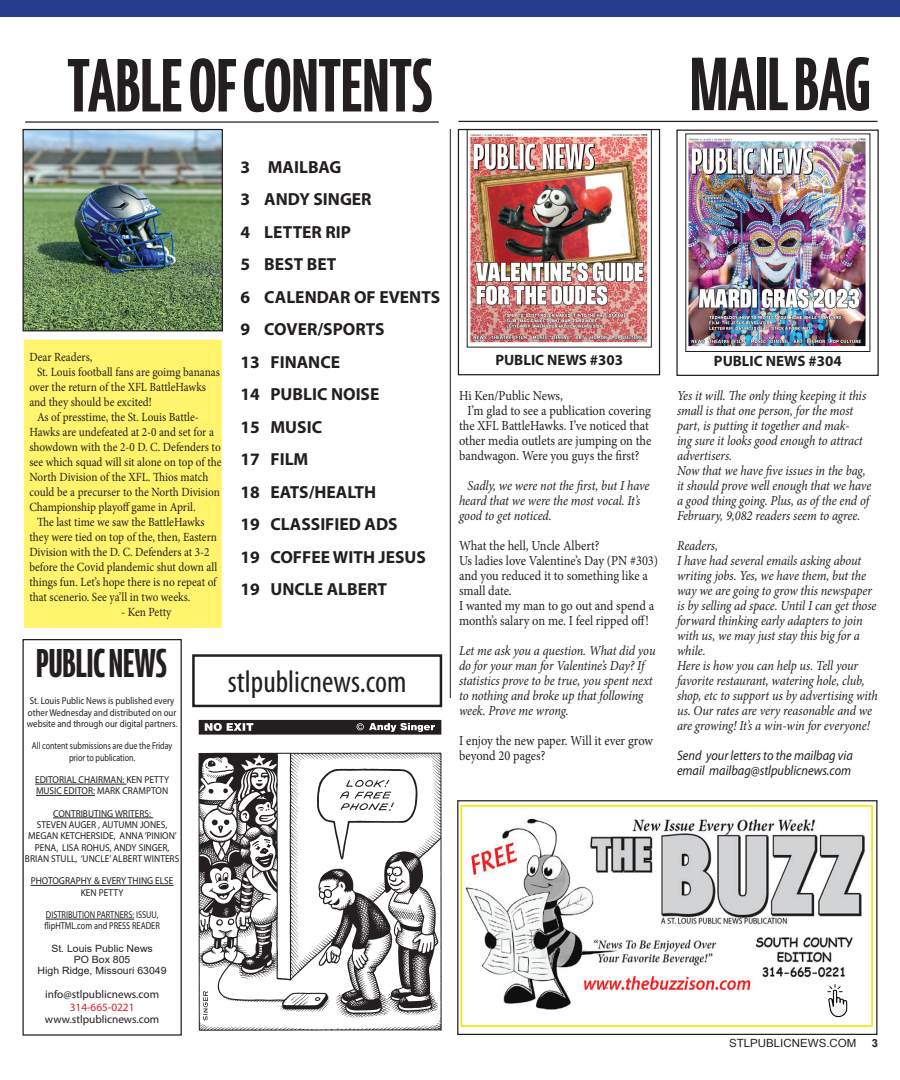
<style>
.page{position:relative;width:900px;height:1080px;background:#fff}
.page>*{position:absolute;margin:0;border:0;box-sizing:border-box;transform-origin:0 0}
.t1{font:500 extra-condensed 75px "Coegit W01";color:#231f20}
.t2{font:500 extra-condensed 40px "Coegit W01";color:#231f20}
.t3{font:condensed 31.25px "Myriad Pro";color:#231f20}
.t4{font:700 17.5px/32.5px "Myriad Pro";color:#231f20}
.t5{font:700 15px "Myriad Pro";color:#231f20}
.t6{font:italic 13.75px/15px "Minion Pro";letter-spacing:-.01em;color:#231f20;scale:.9 1}
.t7{font:13.75px/15px "Minion Pro";letter-spacing:-.005em;color:#231f20;scale:.9 1}
.t8{font:italic 13.75px/15px "Myriad Pro";color:#231f20;scale:.9 1}
.t9{font:12.5px "Minion Pro";color:#231f20;scale:.9 1}
.t10{font:11.25px "Myriad Pro";color:#231f20}
.t11{font:11.25px "Arial Narrow";color:#231f20;scale:1.25 1}
.t12{font:11.25px "Myriad Pro";color:#d1232a}
.t13{font:700 11.25px "Arial";color:#231f20}
.t14{font:10px/11.2px "Myriad Pro";color:#231f20;text-align:center;scale:.94 1}
.t15{font:10px/11.2px "Myriad Pro";color:#231f20;scale:.88 1}
.t16{font:10px/11.2px "Myriad Pro";color:#231f20;text-align:center;scale:.8 1}
.t17{font:10px/11.2px "Myriad Pro";color:#231f20;scale:.83 1}
.t18{font:10px/11.2px "Arial";color:#231f20;text-align:center;scale:1.05 1}
</style>
<div class="page">
<hr style="left:458px;top:121px;width:420px;height:1px;background:#231f20">
<hr style="left:450px;top:129px;width:1px;height:569px;background:#231f20">
<img style="left:24px;top:131px;width:197px;height:198px">
<div style="left:22px;top:129px;width:201px;height:202px;border:1px solid #231f20"></div>
<div style="left:23px;top:339px;width:199px;height:289px;background:#fff46b"></div>
<div style="left:22px;top:338px;width:201px;height:291px;border:1px solid #fff"></div>
<hr style="left:25px;top:121px;width:414px;height:2px;background:#231f20">
<hr style="left:35px;top:784px;width:92px;height:1px;background:#231f20">
<hr style="left:36px;top:795px;width:59px;height:1px;background:#231f20">
<hr style="left:53px;top:818px;width:100px;height:1px;background:#231f20">
<hr style="left:31px;top:885px;width:143px;height:1px;background:#231f20">
<hr style="left:46px;top:919px;width:88px;height:1px;background:#231f20">
<div style="left:22px;top:639px;width:160px;height:397px;border:1px solid #231f20"></div>
<div style="left:192px;top:654px;width:250px;height:53px;border:2px solid #231f20"></div>
<img style="left:198px;top:719px;width:244px;height:312px">
<div style="left:0;top:0;width:900px;height:17px;background:#253f8e"></div>
<img style="left:470px;top:134px;width:178px;height:209px">
<div style="left:467px;top:129px;width:185px;height:218px;border:1px solid #231f20"></div>
<div style="left:458px;top:129px;width:202px;height:246px;border:1px solid #231f20"></div>
<img style="left:459px;top:804px;width:417px;height:226px">
<div style="left:457px;top:800px;width:421px;height:235px;border:1px solid #231f20"></div>
<img style="left:688px;top:138px;width:178px;height:209px">
<div style="left:676px;top:130px;width:203px;height:246px;border:1px solid #231f20"></div>
<img style="left:819px;top:981px;width:37px;height:41px">
<h1 class="t1" style="left:67px;top:45px;width:367px">TABLE OF CONTENTS</h1>
<h1 class="t1" style="left:690px;top:44px;width:182px">MAIL BAG</h1>
<p class="t9" style="left:29px;top:348px;width:72px">Dear Readers,</p>
<p class="t9" style="left:37px;top:363px;width:205px">St. Louis football fans are goimg bananas</p>
<p class="t9" style="left:29px;top:378px;width:198px">over the return of the XFL BattleHawks</p>
<p class="t9" style="left:29px;top:393px;width:138px">and they should be excited!</p>
<p class="t9" style="left:37px;top:408px;width:181px">As of presstime, the St. Louis Battle-</p>
<p class="t9" style="left:29px;top:423px;width:207px">Hawks are undefeated at 2-0 and set for a</p>
<p class="t9" style="left:29px;top:438px;width:214px">showdown with the 2-0 D. C. Defenders to</p>
<p class="t9" style="left:29px;top:453px;width:215px">see which squad will sit alone on top of the</p>
<p class="t9" style="left:29px;top:468px;width:201px">North Division of the XFL. Thios match</p>
<p class="t9" style="left:29px;top:483px;width:213px">could be a precurser to the North Division</p>
<p class="t9" style="left:29px;top:498px;width:186px">Championship playoff game in April.</p>
<p class="t9" style="left:37px;top:513px;width:188px">The last time we saw the BattleHawks</p>
<p class="t9" style="left:29px;top:528px;width:210px">they were tied on top of the, then, Eastern</p>
<p class="t9" style="left:29px;top:543px;width:202px">Division with the D. C. Defenders at 3-2</p>
<p class="t9" style="left:29px;top:558px;width:210px">before the Covid plandemic shut down all</p>
<p class="t9" style="left:29px;top:573px;width:210px">things fun. Let’s hope there is no repeat of</p>
<p class="t9" style="left:29px;top:588px;width:180px">that scenerio. See ya’ll in two weeks.</p>
<p class="t9" style="left:121px;top:603px;width:57px">- Ken Petty</p>
<p class="t4" style="left:240px;top:150px;width:201px">3 MAILBAG<br>3 ANDY SINGER<br>4 LETTER RIP<br>5 BEST BET<br>6 CALENDAR OF EVENTS<br>9 COVER/SPORTS<br>13 FINANCE<br>14 PUBLIC NOISE<br>15 MUSIC<br>17 FILM<br>18 EATS/HEALTH<br>19 CLASSIFIED ADS<br>19 COFFEE WITH JESUS<br>19 UNCLE ALBERT</p>
<h2 class="t2" style="left:36px;top:642px;width:132px">PUBLIC NEWS</h2>
<p class="t15" style="left:27px;top:695px;width:172px">St. Louis Public News is published every other Wednesday and distributed on our website and through our digital partners.</p>
<p class="t16" style="left:32px;top:740px;width:177px">All content submissions are due the Friday prior to publication.</p>
<p class="t14" style="left:35px;top:774px;width:144px;text-align:left">EDITORIAL CHAIRMAN: KEN PETTY<br>MUSIC EDITOR: MARK CRAMPTON</p>
<p class="t14" style="left:25px;top:808px;width:166px">CONTRIBUTING WRITERS:<br>STEVEN AUGER , AUTUMN JONES,<br>MEGAN KETCHERSIDE, ANNA ‘PINION’<br>PENA, LISA ROHUS, ANDY SINGER,<br>BRIAN STULL, ‘UNCLE’ ALBERT WINTERS</p>
<p class="t14" style="left:31px;top:875px;width:153px">PHOTOGRAPHY &amp; EVERY THING ELSE<br>KEN PETTY</p>
<p class="t17" style="left:44px;top:909px;width:141px">DISTRIBUTION PARTNERS: ISSUU, flipHTML.com and PRESS READER</p>
<p class="t18" style="left:38px;top:943px;width:124px">St. Louis Public News<br>PO Box 805<br>High Ridge, Missouri 63049</p>
<p class="t10" style="left:45px;top:987px;width:115px">info@stlpublicnews.com</p>
<p class="t12" style="left:70px;top:1000px;width:66px">314-665-0221</p>
<p class="t10" style="left:45px;top:1012px;width:116px">www.stlpublicnews.com</p>
<h3 class="t3" style="left:228px;top:663px;width:180px">stlpublicnews.com</h3>
<p class="t5" style="left:495px;top:350px;width:129px">PUBLIC NEWS #303</p>
<p class="t7" style="left:459px;top:388px;width:117px">Hi Ken/Public News,</p>
<p class="t7" style="left:467px;top:403px;width:205px">I’m glad to see a publication covering</p>
<p class="t7" style="left:459px;top:418px;width:212px">the XFL BattleHawks. I’ve noticed that</p>
<p class="t7" style="left:459px;top:433px;width:215px">other media outlets are jumping on the</p>
<p class="t7" style="left:459px;top:448px;width:202px">bandwagon. Were you guys the first?</p>
<p class="t6" style="left:459px;top:478px;width:213px;text-indent:9px">Sadly, we were not the first, but I have heard that we were the most vocal. It’s good to get noticed.</p>
<p class="t7" style="left:459px;top:538px;width:223px">What the hell, Uncle Albert?<br>Us ladies love Valentine’s Day (PN #303) and you reduced it to something like a small date.<br>I wanted my man to go out and spend a month’s salary on me. I feel ripped off!</p>
<p class="t6" style="left:459px;top:643px;width:220px">Let me ask you a question. What did you do for your man for Valentine’s Day? If statistics prove to be true, you spent next to nothing and broke up that following week. Prove me wrong.</p>
<p class="t7" style="left:459px;top:733px;width:217px">I enjoy the new paper. Will it ever grow beyond 20 pages?</p>
<p class="t5" style="left:714px;top:351px;width:129px">PUBLIC NEWS #304</p>
<p class="t6" style="left:677px;top:388px;width:217px">Yes it will. The only thing keeping it this small is that one person, for the most part, is putting it together and mak-<br>ing sure it looks good enough to attract advertisers.<br>Now that we have five issues in the bag, it should prove well enough that we have a good thing going. Plus, as of the end of February, 9,082 readers seem to agree.</p>
<p class="t6" style="left:677px;top:538px;width:225px">Readers,<br>I have had several emails asking about writing jobs. Yes, we have them, but the way we are going to grow this newspaper is by selling ad space. Until I can get those forward thinking early adapters to join with us, we may just stay this big for a while.<br>Here is how you can help us. Tell your favorite restaurant, watering hole, club, shop, etc to support us by advertising with us. Our rates are very reasonable and we are growing! It’s a win-win for everyone!</p>
<p class="t8" style="left:677px;top:747px;width:197px">Send your letters to the mailbag via email mailbag@stlpublicnews.com</p>
<p class="t11" style="left:729px;top:1035px;width:104px">STLPUBLICNEWS.COM</p>
<p class="t13" style="left:872px;top:1035px;width:8px">3</p>
</div>
